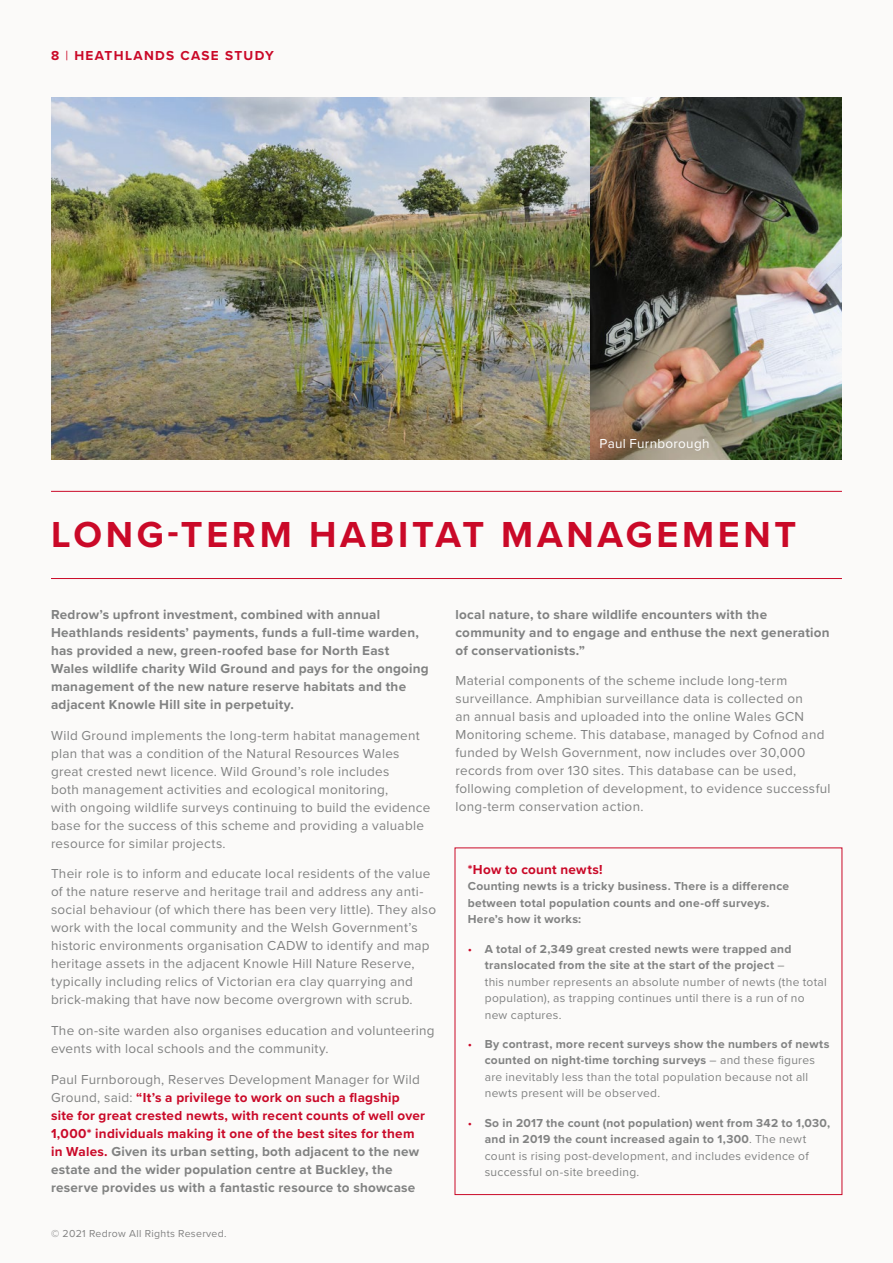
<style>
.page{position:relative;width:893px;height:1263px;background:#fbfaf9}
.page>*{position:absolute;margin:0;border:0;box-sizing:border-box;transform-origin:0 0}
.t1{font:700 37.5px "Proxima Nova";letter-spacing:.1em;color:#ca0928}
.t2{font:13.5px/18px "Proxima Nova";letter-spacing:.02em;color:#818282}
.t3{font:700 13.5px/18px "Proxima Nova";letter-spacing:.02em;color:#818282}
.t4{font:700 13.5px/18px "Proxima Nova";letter-spacing:.02em;color:#ca0928}
.t5{font:700 13.5px "Proxima Nova";letter-spacing:.1em;color:#ca0928}
.t6{font:13.5px "Proxima Nova";letter-spacing:.02em;color:#fff}
.t7{font:12px/16.5px "Proxima Nova";letter-spacing:.025em;color:#818282}
.t8{font:700 12px/16.5px "Proxima Nova";letter-spacing:.02em;color:#818282}
.t9{font:10.5px "Proxima Nova";letter-spacing:.03em;color:#828282}
.s1{font-weight:400}
.s2{font-weight:400;color:#818282}
.s3{color:#818282}
.s4{color:#ca0928}
.s5{font-weight:700}
.s6{font-weight:400;color:#ca0928}
</style>
<div class="page">
<img style="left:590px;top:98px;width:252px;height:361px">
<img style="left:51px;top:98px;width:539px;height:361px">
<hr style="left:51px;top:578px;width:791px;height:1px;background:#ca0928">
<hr style="left:51px;top:491px;width:791px;height:1px;background:#ca0928">
<p class="t5" style="left:51px;top:45px;width:224px">8 <span class="s1">|</span> HEATHLANDS CASE STUDY</p>
<p class="t6" style="left:600px;top:433px;width:111px">Paul Furnborough</p>
<h1 class="t1" style="left:51px;top:507px;width:747px">LONG-TERM HABITAT MANAGEMENT</h1>
<p class="t3" style="left:51px;top:605px;width:379px">Redrow’s upfront investment, combined with annual Heathlands residents’ payments, funds a full-time warden, has provided a new, green-roofed base for North East Wales wildlife charity Wild Ground and pays for the ongoing management of the new nature reserve habitats and the adjacent Knowle Hill site in perpetuity.</p>
<p class="t2" style="left:51px;top:725px;width:381px">Wild Ground implements the long-term habitat management plan that was a condition of the Natural Resources Wales great crested newt licence. Wild Ground’s role includes<br>both management activities and ecological monitoring,<br>with ongoing wildlife surveys continuing to build the evidence base for the success of this scheme and providing a valuable resource for similar projects.</p>
<p class="t2" style="left:51px;top:864px;width:387px">Their role is to inform and educate local residents of the value of the nature reserve and heritage trail and address any anti&shy;social behaviour (of which there has been very little). They also work with the local community and the Welsh Government’s historic environments organisation CADW to identify and map heritage assets in the adjacent Knowle Hill Nature Reserve, typically including relics of Victorian era clay quarrying and brick-making that have now become overgrown with scrub.</p>
<p class="t2" style="left:51px;top:1021px;width:385px">The on-site warden also organises education and volunteering events with local schools and the community.</p>
<p class="t4" style="left:51px;top:1070px;width:375px"><span class="s2">Paul Furnborough, Reserves Development Manager for Wild Ground, said:</span> “It’s a privilege to work on such a flagship site for great crested newts, with recent counts of well over 1,000* individuals making it one of the best sites for them in Wales. <span class="s3">Given its urban setting, both adjacent to the new estate and the wider population centre at Buckley, the reserve provides us with a fantastic resource to showcase</span></p>
<p class="t9" style="left:51px;top:1226px;width:177px">© 2021 Redrow All Rights Reserved.</p>
<p class="t3" style="left:455px;top:605px;width:376px">local nature, to share wildlife encounters with the community and to engage and enthuse the next generation of conservationists.”</p>
<p class="t2" style="left:455px;top:671px;width:377px">Material components of the scheme include long-term surveillance. Amphibian surveillance data is collected on<br>an annual basis and uploaded into the online Wales GCN Monitoring scheme. This database, managed by Cofnod and funded by Welsh Government, now includes over 30,000 records from over 130 sites. This database can be used, following completion of development, to evidence successful long-term conservation action.</p>
<p class="t4" style="left:468px;top:860px;width:136px">*How to count newts!</p>
<p class="t8" style="left:468px;top:878px;width:323px">Counting newts is a tricky business. There is a difference between total population counts and one-off surveys.<br>Here’s how it works:</p>
<p class="t7" style="left:485px;top:940px;width:344px;text-indent:-17px"><span class="s4">•</span> <span class="s5">A total of 2,349 great crested newts were trapped and translocated from the site at the start of the project</span> –<br>this number represents an absolute number of newts (the total population), as trapping continues until there is a run of no new captures.</p>
<p class="t7" style="left:485px;top:1035px;width:346px;text-indent:-17px"><span class="s4">•</span> <span class="s5">By contrast, more recent surveys show the numbers of newts counted on night-time torching surveys</span> – and these figures are inevitably less than the total population because not all newts present will be observed.</p>
<p class="t8" style="left:485px;top:1114px;width:347px;text-indent:-17px"><span class="s6">•</span> So in 2017 the count (not population) went from 342 to 1,030, and in 2019 the count increased again to 1,300<span class="s1">. The newt count is rising post-development, and includes evidence of successful on-site breeding.</span></p>
</div>
